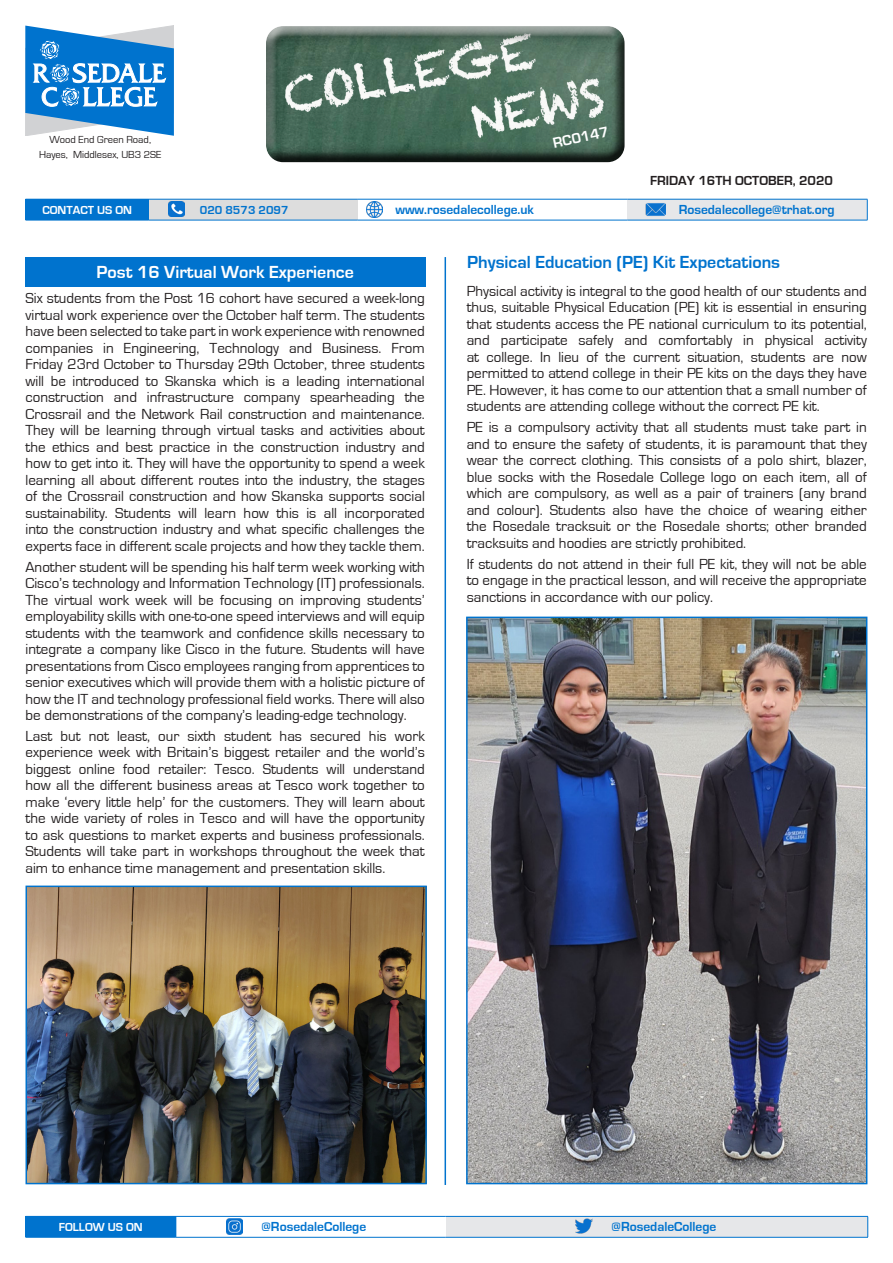
<style>
.page{position:relative;width:893px;height:1263px;background:#fff}
.page>*{position:absolute;margin:0;border:0;box-sizing:border-box;transform-origin:0 0}
.t1{font:700 18px "Eurostile";color:#0073ce}
.t2{font:700 18px "Eurostile";color:#fff}
.t3{font:15px/16.5px "Eurostile";color:#231f20;text-align:justify}
.t4{font:700 15px "Eurostile";color:#fff}
.t5{font:700 13.5px "Eurostile";color:#0073ce}
.t6{font:700 13.5px "Eurostile";color:#231f20}
.t7{font:700 12px "Eurostile";color:#fff}
.t8{font:700 12px "Eurostile";color:#0073ce}
.t9{font:10.5px/15px "Eurostile";color:#231f20;text-align:center}
</style>
<div class="page">
<hr style="left:445px;top:257px;width:1px;height:928px;background:#0073ce">
<div style="left:26px;top:1216px;width:150px;height:21px;background:#0073ce"></div>
<div style="left:446px;top:1216px;width:422px;height:21px;background:#e6e7e9"></div>
<hr style="left:176px;top:1216px;width:270px;height:1px;background:#0073ce">
<hr style="left:176px;top:1237px;width:270px;height:1px;background:#0073ce">
<hr style="left:446px;top:1216px;width:422px;height:1px;background:#0073ce">
<svg style="left:867px;top:1216px;width:1px;height:21px"></svg>
<hr style="left:446px;top:1237px;width:422px;height:1px;background:#0073ce">
<svg style="left:25px;top:1216px;width:1px;height:21px"></svg>
<svg style="left:176px;top:1216px;width:1px;height:21px"></svg>
<hr style="left:26px;top:1237px;width:150px;height:1px;background:#0073ce">
<div style="left:263px;top:23px;width:362px;height:129px;background:#fff;opacity:.75"></div>
<div style="left:263px;top:30px;width:362px;height:133px;background:#231f20;opacity:.75"></div>
<svg style="left:25px;top:26px;width:149px;height:110px"></svg>
<img style="left:227px;top:1219px;width:16px;height:15px">
<img style="left:576px;top:1218px;width:17px;height:16px">
<div style="left:26px;top:199px;width:123px;height:21px;background:#0073ce"></div>
<div style="left:149px;top:199px;width:208px;height:21px;background:#ddd"></div>
<div style="left:628px;top:199px;width:239px;height:21px;background:#e6e7e9"></div>
<hr style="left:26px;top:220px;width:123px;height:1px;background:#0073ce">
<hr style="left:149px;top:199px;width:208px;height:1px;background:#0073ce">
<hr style="left:149px;top:220px;width:208px;height:1px;background:#0073ce">
<hr style="left:357px;top:199px;width:271px;height:1px;background:#0073ce">
<hr style="left:357px;top:220px;width:271px;height:1px;background:#0073ce">
<hr style="left:628px;top:199px;width:239px;height:1px;background:#0073ce">
<svg style="left:867px;top:199px;width:1px;height:21px"></svg>
<hr style="left:628px;top:220px;width:239px;height:1px;background:#0073ce">
<img style="left:646px;top:203px;width:19px;height:13px">
<img style="left:168px;top:201px;width:16px;height:16px">
<img style="left:367px;top:201px;width:16px;height:16px">
<div style="left:25px;top:257px;width:400px;height:30px;background:#0073ce"></div>
<img style="left:29px;top:888px;width:395px;height:293px">
<div style="left:26px;top:885px;width:401px;height:299px;border:2px solid #0073ce"></div>
<img style="left:469px;top:620px;width:395px;height:561px">
<div style="left:466px;top:617px;width:401px;height:567px;border:2px solid #0073ce"></div>
<p class="t9" style="left:39px;top:132px;width:124px">Wood End Green Road,<br>Hayes, Middlesex, UB3 2SE</p>
<p class="t4" style="left:551px;top:135px;width:58px;rotate:-12deg">RC0147</p>
<p class="t6" style="left:650px;top:173px;width:184px">FRIDAY 16TH OCTOBER, 2020</p>
<p class="t7" style="left:42px;top:203px;width:91px">CONTACT US ON</p>
<p class="t8" style="left:200px;top:203px;width:90px">020 8573 2097</p>
<p class="t5" style="left:395px;top:202px;width:140px">www.rosedalecollege.uk</p>
<p class="t5" style="left:679px;top:202px;width:157px">Rosedalecollege@trhat.org</p>
<p class="t2" style="left:97px;top:262px;width:259px">Post 16 Virtual Work Experience</p>
<p class="t3" style="left:26px;top:291px;width:401px">Six students from the Post 16 cohort have secured a week-long virtual work experience over the October half term. The students have been selected to take part in work experience with renowned companies in Engineering, Technology and Business. From Friday 23rd October to Thursday 29th October, three students will be introduced to Skanska which is a leading international construction and infrastructure company spearheading the Crossrail and the Network Rail construction and maintenance.<br>They will be learning through virtual tasks and activities about the ethics and best practice in the construction industry and how to get into it. They will have the opportunity to spend a week learning all about different routes into the industry, the stages of the Crossrail construction and how Skanska supports social sustainability. Students will learn how this is all incorporated into the construction industry and what specific challenges the experts face in different scale projects and how they tackle them.</p>
<p class="t3" style="left:26px;top:559px;width:401px">Another student will be spending his half term week working with Cisco’s technology and Information Technology (IT) professionals.<br>The virtual work week will be focusing on improving students’ employability skills with one-to-one speed interviews and will equip students with the teamwork and confidence skills necessary to integrate a company like Cisco in the future. Students will have presentations from Cisco employees ranging from apprentices to senior executives which will provide them with a holistic picture of how the IT and technology professional field works. There will also be demonstrations of the company’s leading-edge technology.</p>
<p class="t3" style="left:26px;top:728px;width:401px">Last but not least, our sixth student has secured his work experience week with Britain’s biggest retailer and the world’s biggest online food retailer: Tesco. Students will understand how all the different business areas at Tesco work together to make ‘every little help’ for the customers. They will learn about the wide variety of roles in Tesco and will have the opportunity to ask questions to market experts and business professionals.<br>Students will take part in workshops throughout the week that aim to enhance time management and presentation skills.</p>
<p class="t1" style="left:467px;top:252px;width:314px">Physical Education (PE) Kit Expectations</p>
<p class="t3" style="left:467px;top:283px;width:402px">Physical activity is integral to the good health of our students and thus, suitable Physical Education (PE) kit is essential in ensuring that students access the PE national curriculum to its potential, and participate safely and comfortably in physical activity at college. In lieu of the current situation, students are now permitted to attend college in their PE kits on the days they have PE. However, it has come to our attention that a small number of students are attending college without the correct PE kit.</p>
<p class="t3" style="left:467px;top:419px;width:402px">PE is a compulsory activity that all students must take part in and to ensure the safety of students, it is paramount that they wear the correct clothing. This consists of a polo shirt, blazer, blue socks with the Rosedale College logo on each item, all of which are compulsory, as well as a pair of trainers (any brand and colour). Students also have the choice of wearing either the Rosedale tracksuit or the Rosedale shorts; other branded tracksuits and hoodies are strictly prohibited.</p>
<p class="t3" style="left:467px;top:556px;width:402px">If students do not attend in their full PE kit, they will not be able to engage in the practical lesson, and will receive the appropriate sanctions in accordance with our policy.</p>
<p class="t7" style="left:59px;top:1220px;width:85px">FOLLOW US ON</p>
<p class="t5" style="left:262px;top:1219px;width:106px">@RosedaleCollege</p>
<p class="t5" style="left:612px;top:1219px;width:106px">@RosedaleCollege</p>
</div>
